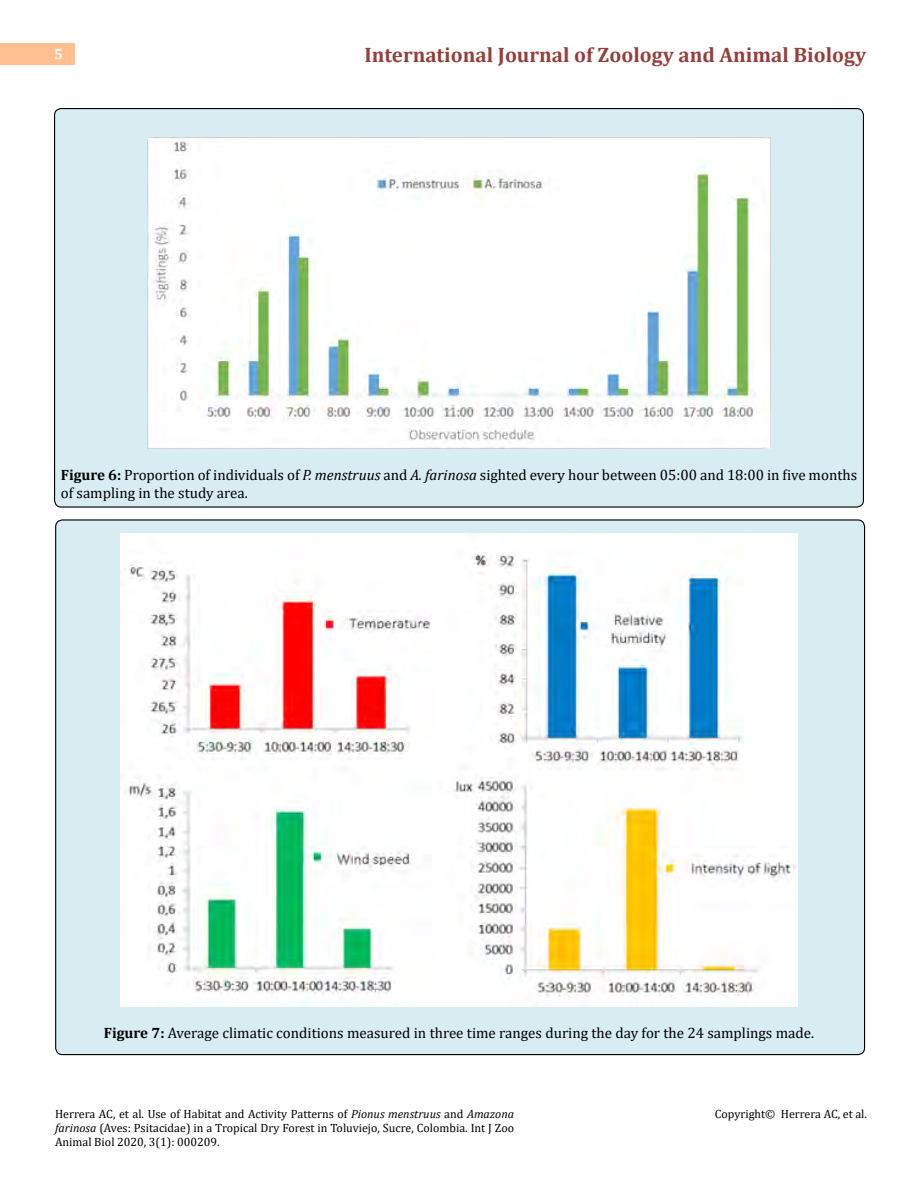
<style>
.page{position:relative;width:918px;height:1188px;background:#fff}
.page>*{position:absolute;margin:0;border:0;box-sizing:border-box;transform-origin:0 0}
.t1{font:700 21px "Cambria";color:#953f3c}
.t2{font:15px/18px "Cambria";color:#000}
.t3{font:700 15px "Cambria";color:#fff}
.t4{font:12px/14.4px "Cambria";color:#000;text-align:justify}
.s1{font-weight:700}
.s2{font-style:italic}
</style>
<div class="page">
<div style="left:0;top:43px;width:75px;height:21px;background:#ffbf91"></div>
<div style="left:55px;top:109px;width:808px;height:398px;background:#d8edf2;border-radius:7px"></div>
<div style="left:56px;top:520px;width:809px;height:535px;background:#d8edf2;border-radius:7px"></div>
<img style="left:147px;top:138px;width:624px;height:310px">
<img style="left:120px;top:534px;width:678px;height:472px">
<p class="t3" style="left:54px;top:44px;width:10px">5</p>
<h1 class="t1" style="left:364px;top:40px;width:503px">International Journal of Zoology and Animal Biology</h1>
<p class="t2" style="left:61px;top:465px;width:798px"><span class="s1">Figure 6:</span> Proportion of individuals of <span class="s2">P. menstruus</span> and <span class="s2">A. farinosa</span> sighted every hour between 05:00 and 18:00 in five months of sampling in the study area.</p>
<p class="t2" style="left:104px;top:1023px;width:712px"><span class="s1">Figure 7:</span> Average climatic conditions measured in three time ranges during the day for the 24 samplings made.</p>
<p class="t4" style="left:55px;top:1106px;width:461px">Herrera AC, et al. Use of Habitat and Activity Patterns of <span class="s2">Pionus menstruus</span> and <span class="s2">Amazona farinosa</span> (Aves: Psitacidae) in a Tropical Dry Forest in Toluviejo, Sucre, Colombia. Int J Zoo Animal Biol 2020, 3(1): 000209.</p>
<p class="t4" style="left:715px;top:1106px;width:154px">Copyright© Herrera AC, et al.</p>
</div>
